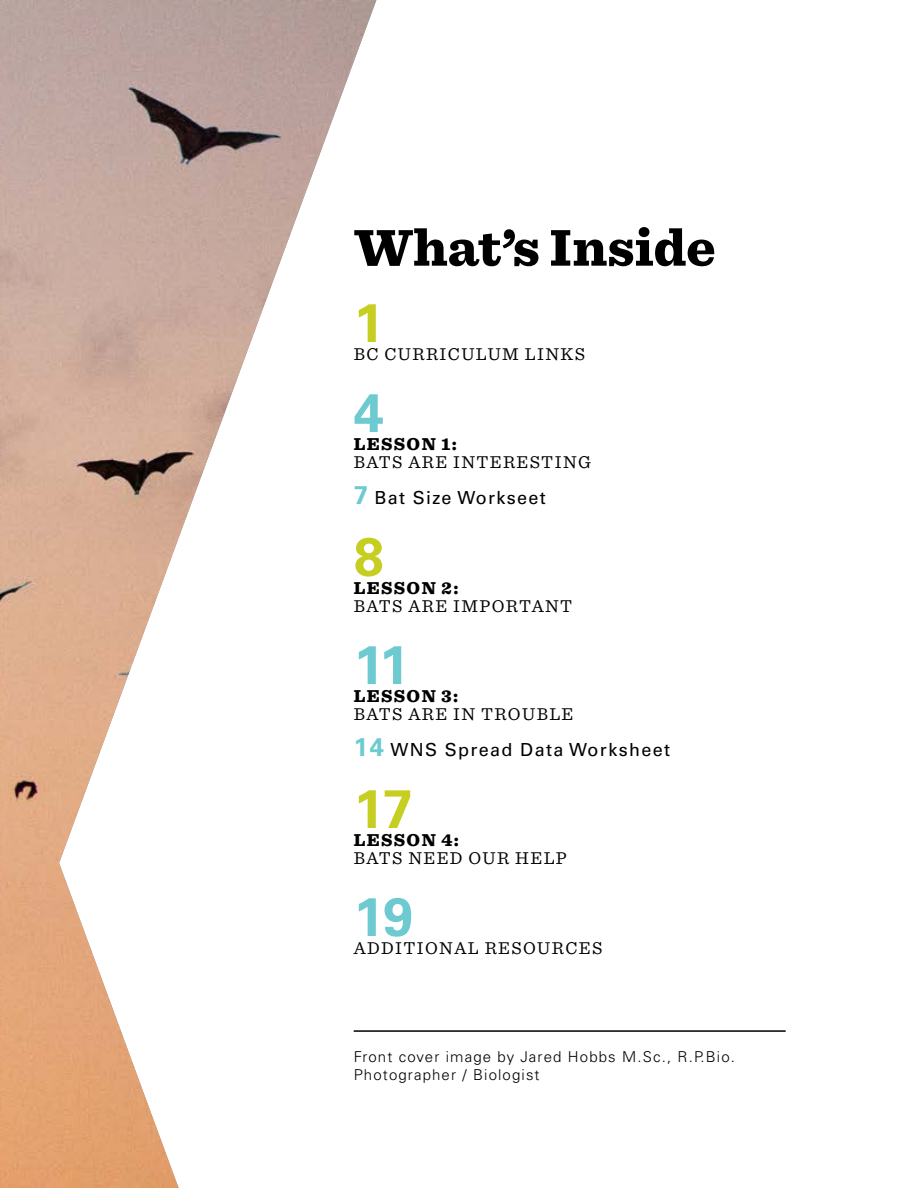
<style>
.page{position:relative;width:918px;height:1188px;background:#fff}
.page>*{position:absolute;margin:0;border:0;box-sizing:border-box;transform-origin:0 0}
.t1{font:900 54px "Sentinel";color:#000}
.t2{font:700 54px "Univers LT Std";color:#6ccad0}
.t3{font:700 54px "Univers LT Std";color:#c6cf21}
.t4{font:18px "Sentinel";letter-spacing:.075em;color:#000}
.t5{font:18px "Univers LT Std";letter-spacing:.075em;color:#000}
.t6{font:900 18px "Sentinel";letter-spacing:.075em;color:#000}
.t7{font:300 15px/18px "Univers LT Std";letter-spacing:.075em;color:#000}
.s1{font-weight:700;font-size:25.5px;color:#6ccad0}
</style>
<div class="page">
<hr style="left:354px;top:1030px;width:432px;height:2px;background:#000">
<img style="left:0;top:0;width:376px;height:1188px">
<h1 class="t1" style="left:354px;top:204px;width:364px">What’s Inside</h1>
<h1 class="t3" style="left:354px;top:291px;width:32px">1</h1>
<p class="t4" style="left:354px;top:340px;width:233px">BC CURRICULUM LINKS</p>
<h1 class="t2" style="left:354px;top:381px;width:32px">4</h1>
<p class="t6" style="left:354px;top:430px;width:105px">LESSON 1:</p>
<p class="t4" style="left:354px;top:448px;width:239px">BATS ARE INTERESTING</p>
<p class="t5" style="left:354px;top:487px;width:194px"><span class="s1">7</span> Bat Size Workseet</p>
<h1 class="t3" style="left:354px;top:525px;width:32px">8</h1>
<p class="t6" style="left:354px;top:574px;width:106px">LESSON 2:</p>
<p class="t4" style="left:354px;top:592px;width:220px">BATS ARE IMPORTANT</p>
<h1 class="t2" style="left:354px;top:633px;width:57px">11</h1>
<p class="t6" style="left:354px;top:682px;width:106px">LESSON 3:</p>
<p class="t4" style="left:354px;top:700px;width:221px">BATS ARE IN TROUBLE</p>
<p class="t5" style="left:354px;top:739px;width:318px"><span class="s1">14</span> WNS Spread Data Worksheet</p>
<h1 class="t3" style="left:354px;top:777px;width:60px">17</h1>
<p class="t6" style="left:354px;top:826px;width:107px">LESSON 4:</p>
<p class="t4" style="left:354px;top:844px;width:215px">BATS NEED OUR HELP</p>
<h1 class="t2" style="left:354px;top:885px;width:61px">19</h1>
<p class="t4" style="left:354px;top:934px;width:250px">ADDITIONAL RESOURCES</p>
<p class="t7" style="left:354px;top:1048px;width:383px">Front cover image by Jared Hobbs M.Sc., R.P.Bio.<br>Photographer / Biologist</p>
</div>
